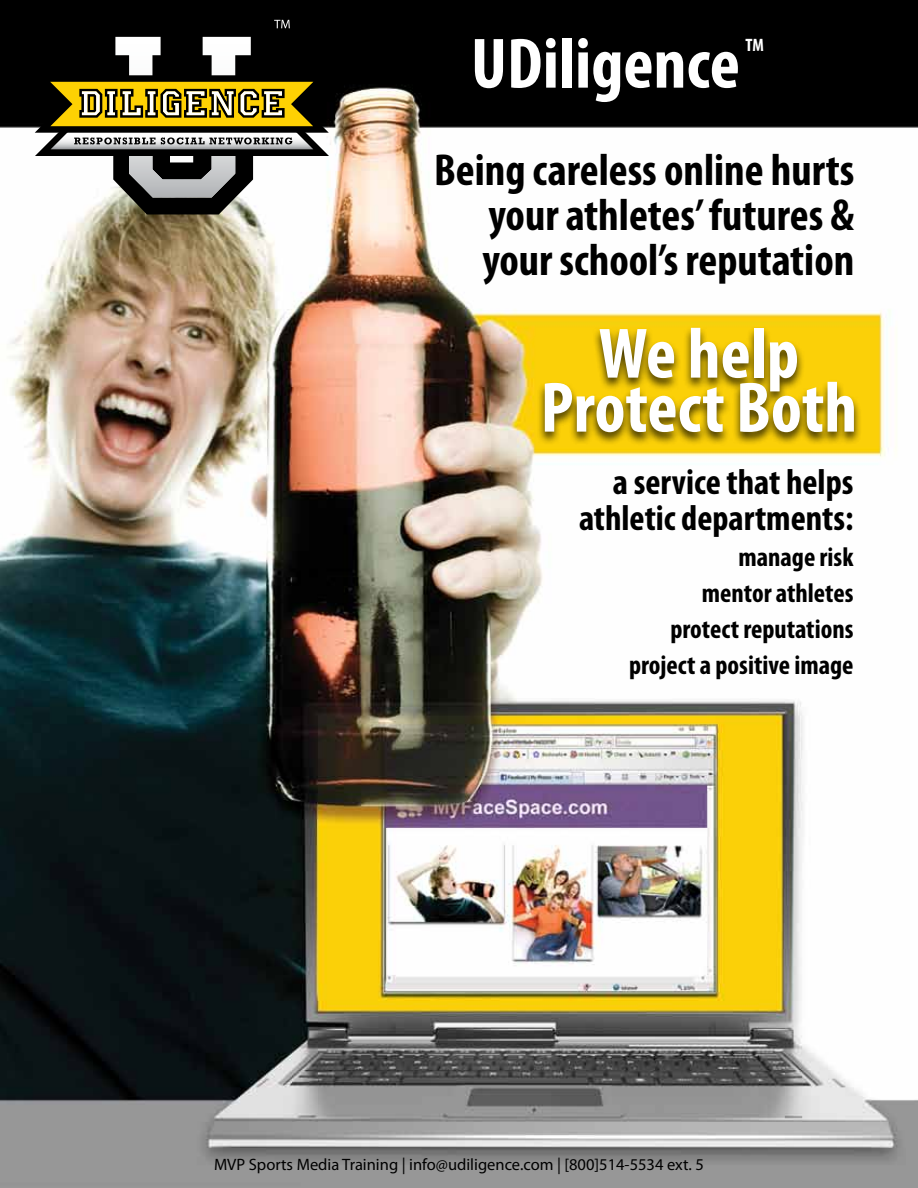
<style>
.page{position:relative;width:918px;height:1188px;background:#fff}
.page>*{position:absolute;margin:0;border:0;box-sizing:border-box;transform-origin:0 0}
.t1{font:700 condensed 72px/54px "Myriad Pro";color:#fff;text-align:center}
.t2{font:700 condensed 45px/45px "Myriad Pro";color:#000;text-align:justify}
.t3{font:700 condensed 36px/36px "Myriad Pro";color:#000;text-align:right}
.t4{font:700 condensed 27px/36px "Myriad Pro";color:#000;text-align:right}
.t5{font:700 condensed 18px "Myriad Pro";color:#fff}
.t6{font:16.5px "Myriad Pro";color:#000}
</style>
<div class="page">
<img style="left:0;top:0;width:918px;height:1188px">
<svg style="left:34px;top:20px;width:295px;height:194px"></svg>
<div style="left:537px;top:326px;width:325px;height:120px;background:#000;opacity:.75"></div>
<h1 class="t1" style="left:471px;top:35px;width:270px">UDiligence</h1>
<p class="t5" style="left:746px;top:34px;width:20px">TM</p>
<p class="t2" style="left:483px;top:146px;width:373px;text-indent:-48px">Being careless online hurts your athletes’ futures &amp; your school’s reputation</p>
<h1 class="t1" style="left:541px;top:325px;width:318px">We help<br>Protect Both</h1>
<p class="t3" style="left:579px;top:463px;width:276px">a service that helps athletic departments:</p>
<p class="t4" style="left:629px;top:538px;width:226px">manage risk<br>mentor athletes protect reputations project a positive image</p>
<p class="t6" style="left:214px;top:1155px;width:491px">MVP Sports Media Training | info@udiligence.com | [800]514-5534 ext. 5</p>
</div>
